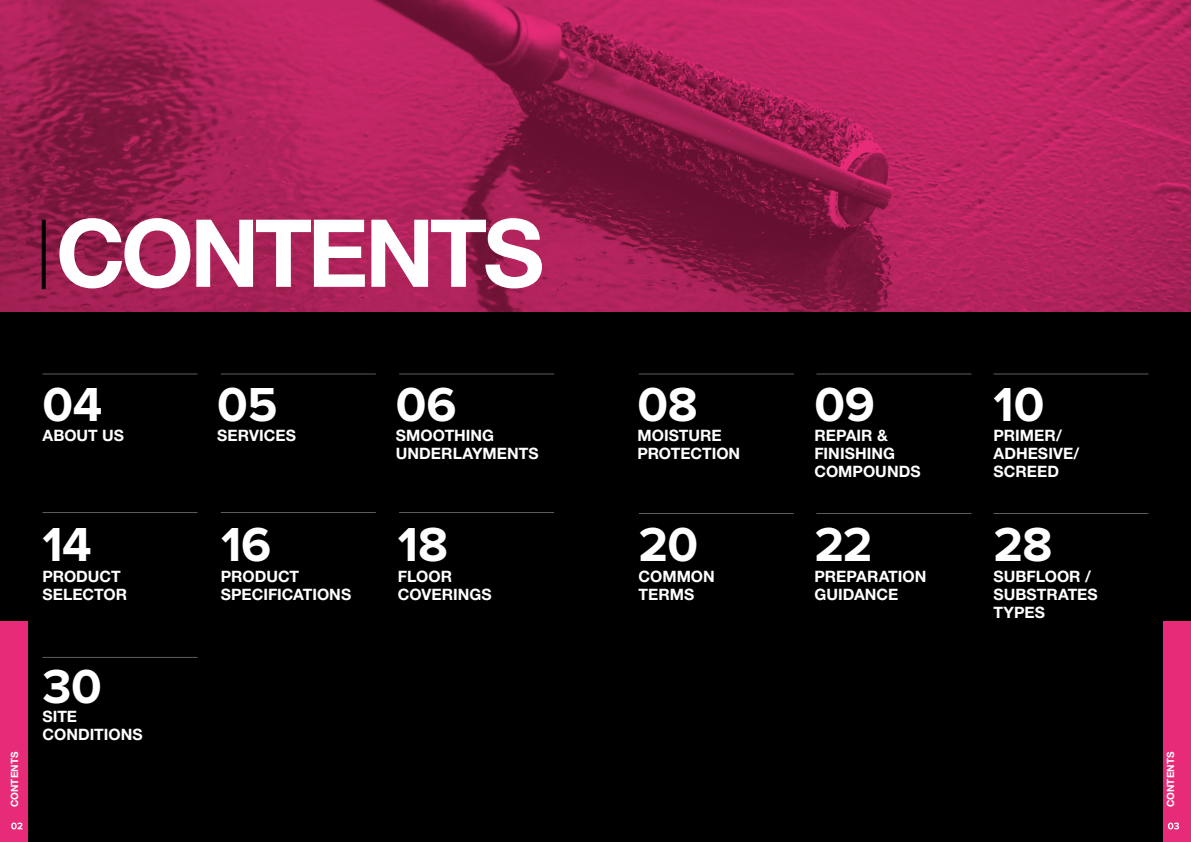
<style>
.page{position:relative;width:1191px;height:842px;background:#000}
.page>*{position:absolute;margin:0;border:0;box-sizing:border-box;transform-origin:0 0}
.t1{font:700 94px "Helvetica Neue LT Pro";letter-spacing:-.05em;color:#fff}
.t2{font:700 49.5px "Proxima Nova";letter-spacing:-.01em;color:#fff}
.t3{font:700 15.7px/18.2px "Helvetica Neue LT Pro";color:#fff}
.t4{font:700 10px "Helvetica Neue LT Pro";letter-spacing:.005em;color:#fff}
</style>
<div class="page">
<img style="left:0;top:0;width:1191px;height:312px">
<hr style="left:42px;top:373px;width:155px;height:1px;background:#fff">
<hr style="left:42px;top:512px;width:155px;height:1px;background:#fff">
<hr style="left:42px;top:657px;width:155px;height:1px;background:#fff">
<hr style="left:639px;top:373px;width:155px;height:1px;background:#fff">
<hr style="left:639px;top:513px;width:155px;height:1px;background:#fff">
<hr style="left:221px;top:373px;width:155px;height:1px;background:#fff">
<hr style="left:221px;top:512px;width:155px;height:1px;background:#fff">
<hr style="left:816px;top:373px;width:155px;height:1px;background:#fff">
<hr style="left:816px;top:513px;width:155px;height:1px;background:#fff">
<hr style="left:399px;top:373px;width:155px;height:1px;background:#fff">
<hr style="left:399px;top:512px;width:155px;height:1px;background:#fff">
<hr style="left:993px;top:373px;width:155px;height:1px;background:#fff">
<hr style="left:993px;top:513px;width:155px;height:1px;background:#fff">
<svg style="left:42px;top:220px;width:4px;height:69px"></svg>
<div style="left:0;top:621px;width:28px;height:221px;background:#e72b78"></div>
<div style="left:1162px;top:621px;width:29px;height:221px;background:#e72b78"></div>
<svg style="left:1167px;top:822px;width:12px;height:7px"></svg>
<svg style="left:11px;top:822px;width:11px;height:7px"></svg>
<h1 class="t1" style="left:56px;top:195px;width:490px">CONTENTS</h1>
<h2 class="t2" style="left:42px;top:382px;width:61px">04</h2>
<h2 class="t2" style="left:217px;top:382px;width:62px">05</h2>
<h2 class="t2" style="left:396px;top:382px;width:62px">06</h2>
<p class="t3" style="left:42px;top:426px;width:83px">ABOUT US</p>
<p class="t3" style="left:217px;top:426px;width:80px">SERVICES</p>
<p class="t3" style="left:396px;top:426px;width:144px">SMOOTHING<br>UNDERLAYMENTS</p>
<h2 class="t2" style="left:637px;top:382px;width:62px">08</h2>
<p class="t3" style="left:637px;top:426px;width:104px">MOISTURE<br>PROTECTION</p>
<h2 class="t2" style="left:814px;top:382px;width:62px">09</h2>
<p class="t3" style="left:814px;top:426px;width:108px">REPAIR &amp;<br>FINISHING<br>COMPOUNDS</p>
<h2 class="t2" style="left:993px;top:382px;width:52px">10</h2>
<p class="t3" style="left:993px;top:426px;width:87px">PRIMER/<br>ADHESIVE/<br>SCREED</p>
<h2 class="t2" style="left:638px;top:521px;width:61px">20</h2>
<h2 class="t2" style="left:814px;top:521px;width:60px">22</h2>
<h2 class="t2" style="left:42px;top:521px;width:51px">14</h2>
<h2 class="t2" style="left:993px;top:521px;width:61px">28</h2>
<h2 class="t2" style="left:221px;top:521px;width:52px">16</h2>
<h2 class="t2" style="left:398px;top:521px;width:52px">18</h2>
<p class="t3" style="left:42px;top:567px;width:86px">PRODUCT<br>SELECTOR</p>
<p class="t3" style="left:993px;top:567px;width:106px">SUBFLOOR /<br>SUBSTRATES<br>TYPES</p>
<p class="t3" style="left:638px;top:567px;width:78px">COMMON<br>TERMS</p>
<p class="t3" style="left:814px;top:567px;width:113px">PREPARATION<br>GUIDANCE</p>
<p class="t3" style="left:398px;top:567px;width:95px">FLOOR<br>COVERINGS</p>
<p class="t3" style="left:221px;top:567px;width:132px">PRODUCT<br>SPECIFICATIONS</p>
<h2 class="t2" style="left:42px;top:663px;width:61px">30</h2>
<p class="t3" style="left:42px;top:707px;width:102px">SITE<br>CONDITIONS</p>
<p class="t4" style="left:8px;top:807px;width:57px;rotate:-90deg">CONTENTS</p>
<p class="t4" style="left:1164px;top:807px;width:57px;rotate:-90deg">CONTENTS</p>
</div>
